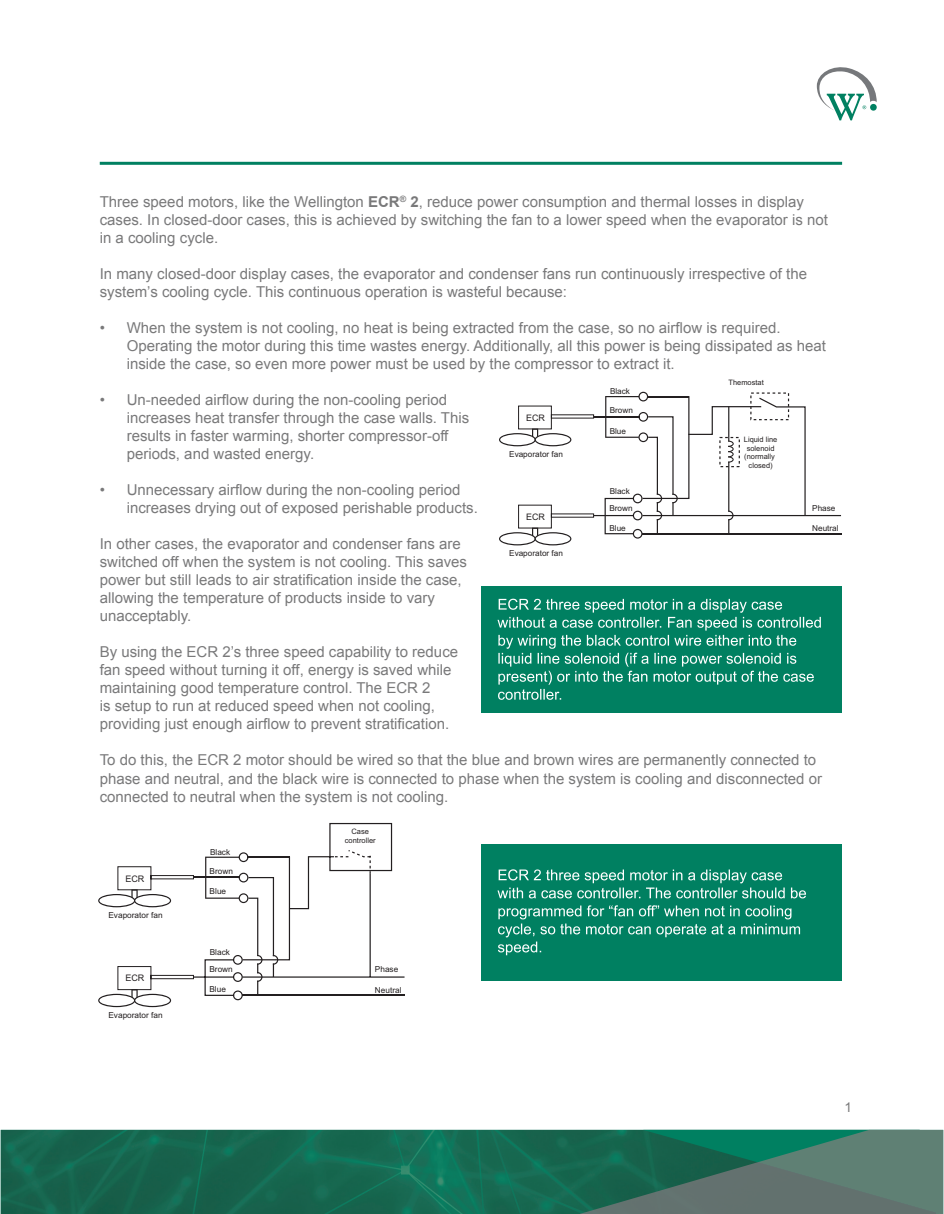
<style>
.page{position:relative;width:944px;height:1214px;background:#fff}
.page>*{position:absolute;margin:0;border:0;box-sizing:border-box;transform-origin:0 0}
.t1{font:15px/18px "Arial";color:#79797a}
.t2{font:13.5px "Arial";color:#79797a}
.t3{font:9px "Arial";color:#231f20}
.t4{font:8.25px "Arial";color:#231f20}
.t5{font:7.5px/9px "Arial";color:#231f20;text-align:center}
.s1{font-weight:700}
</style>
<div class="page">
<img style="left:1px;top:1129px;width:575px;height:85px">
<svg style="left:576px;top:1129px;width:367px;height:85px;background:#417466"></svg>
<svg style="left:816px;top:67px;width:60px;height:53px"></svg>
<hr style="left:100px;top:162px;width:742px;height:3px;background:#008061">
<hr style="left:594px;top:416px;width:45px;height:1px;background:#231f20">
<hr style="left:642px;top:533px;width:199px;height:1px;background:#231f20">
<svg style="left:499px;top:504px;width:95px;height:41px"></svg>
<svg style="left:499px;top:405px;width:95px;height:41px"></svg>
<hr style="left:642px;top:515px;width:199px;height:1px;background:#231f20">
<hr style="left:593px;top:515px;width:41px;height:1px;background:#231f20">
<svg style="left:604px;top:392px;width:202px;height:146px"></svg>
<svg style="left:98px;top:823px;width:307px;height:184px"></svg>
<div style="left:481px;top:586px;width:360px;height:126px;background:#008061"></div>
<div style="left:481px;top:844px;width:360px;height:136px;background:#008061"></div>
<svg style="left:498px;top:905px;width:302px;height:50px"></svg>
<svg style="left:497px;top:869px;width:309px;height:29px"></svg>
<svg style="left:497px;top:598px;width:323px;height:102px"></svg>
<p class="t1" style="left:100px;top:193px;width:729px">Three speed motors, like the Wellington <span class="s1">ECR</span><sup>®</sup> <span class="s1">2</span>, reduce power consumption and thermal losses in display cases. In closed-door cases, this is achieved by switching the fan to a lower speed when the evaporator is not in a cooling cycle.</p>
<p class="t1" style="left:100px;top:265px;width:708px">In many closed-door display cases, the evaporator and condenser fans run continuously irrespective of the system’s cooling cycle. This continuous operation is wasteful because:</p>
<p class="t1" style="left:127px;top:319px;width:700px;text-indent:-27px">• When the system is not cooling, no heat is being extracted from the case, so no airflow is required.<br>Operating the motor during this time wastes energy. Additionally, all this power is being dissipated as heat inside the case, so even more power must be used by the compressor to extract it.</p>
<p class="t1" style="left:127px;top:391px;width:344px;text-indent:-27px">• Un-needed airflow during the non-cooling period increases heat transfer through the case walls. This results in faster warming, shorter compressor-off periods, and wasted energy.</p>
<p class="t1" style="left:127px;top:481px;width:352px;text-indent:-27px">• Unnecessary airflow during the non-cooling period increases drying out of exposed perishable products.</p>
<p class="t1" style="left:100px;top:535px;width:369px">In other cases, the evaporator and condenser fans are switched off when the system is not cooling. This saves power but still leads to air stratification inside the case, allowing the temperature of products inside to vary unacceptably.</p>
<p class="t1" style="left:100px;top:643px;width:360px">By using the ECR 2’s three speed capability to reduce fan speed without turning it off, energy is saved while maintaining good temperature control. The ECR 2<br>is setup to run at reduced speed when not cooling, providing just enough airflow to prevent stratification.</p>
<p class="t1" style="left:100px;top:751px;width:724px">To do this, the ECR 2 motor should be wired so that the blue and brown wires are permanently connected to phase and neutral, and the black wire is connected to phase when the system is cooling and disconnected or connected to neutral when the system is not cooling.</p>
<p class="t5" style="left:728px;top:378px;width:37px">Themostat</p>
<p class="t4" style="left:610px;top:386px;width:22px">Black</p>
<p class="t4" style="left:609px;top:404px;width:25px">Brown</p>
<p class="t4" style="left:609px;top:425px;width:18px">Blue</p>
<p class="t3" style="left:526px;top:412px;width:20px">ECR</p>
<p class="t5" style="left:743px;top:434px;width:35px">Liquid line solenoid (normally closed)</p>
<p class="t4" style="left:509px;top:448px;width:55px">Evaporator fan</p>
<p class="t4" style="left:609px;top:485px;width:22px">Black</p>
<p class="t4" style="left:609px;top:502px;width:25px">Brown</p>
<p class="t4" style="left:609px;top:522px;width:18px">Blue</p>
<p class="t4" style="left:812px;top:503px;width:25px">Phase</p>
<p class="t4" style="left:812px;top:523px;width:28px">Neutral</p>
<p class="t3" style="left:526px;top:511px;width:20px">ECR</p>
<p class="t4" style="left:509px;top:547px;width:55px">Evaporator fan</p>
<p class="t3" style="left:125px;top:872px;width:21px">ECR</p>
<p class="t4" style="left:108px;top:909px;width:56px">Evaporator fan</p>
<p class="t3" style="left:125px;top:972px;width:21px">ECR</p>
<p class="t4" style="left:108px;top:1009px;width:56px">Evaporator fan</p>
<p class="t4" style="left:210px;top:846px;width:22px">Black</p>
<p class="t4" style="left:210px;top:865px;width:25px">Brown</p>
<p class="t4" style="left:210px;top:886px;width:18px">Blue</p>
<p class="t4" style="left:210px;top:947px;width:22px">Black</p>
<p class="t4" style="left:209px;top:964px;width:25px">Brown</p>
<p class="t4" style="left:209px;top:984px;width:18px">Blue</p>
<p class="t5" style="left:345px;top:827px;width:32px">Case controller</p>
<p class="t4" style="left:375px;top:964px;width:25px">Phase</p>
<p class="t4" style="left:375px;top:984px;width:28px">Neutral</p>
<p class="t2" style="left:844px;top:1098px;width:9px">1</p>
</div>
